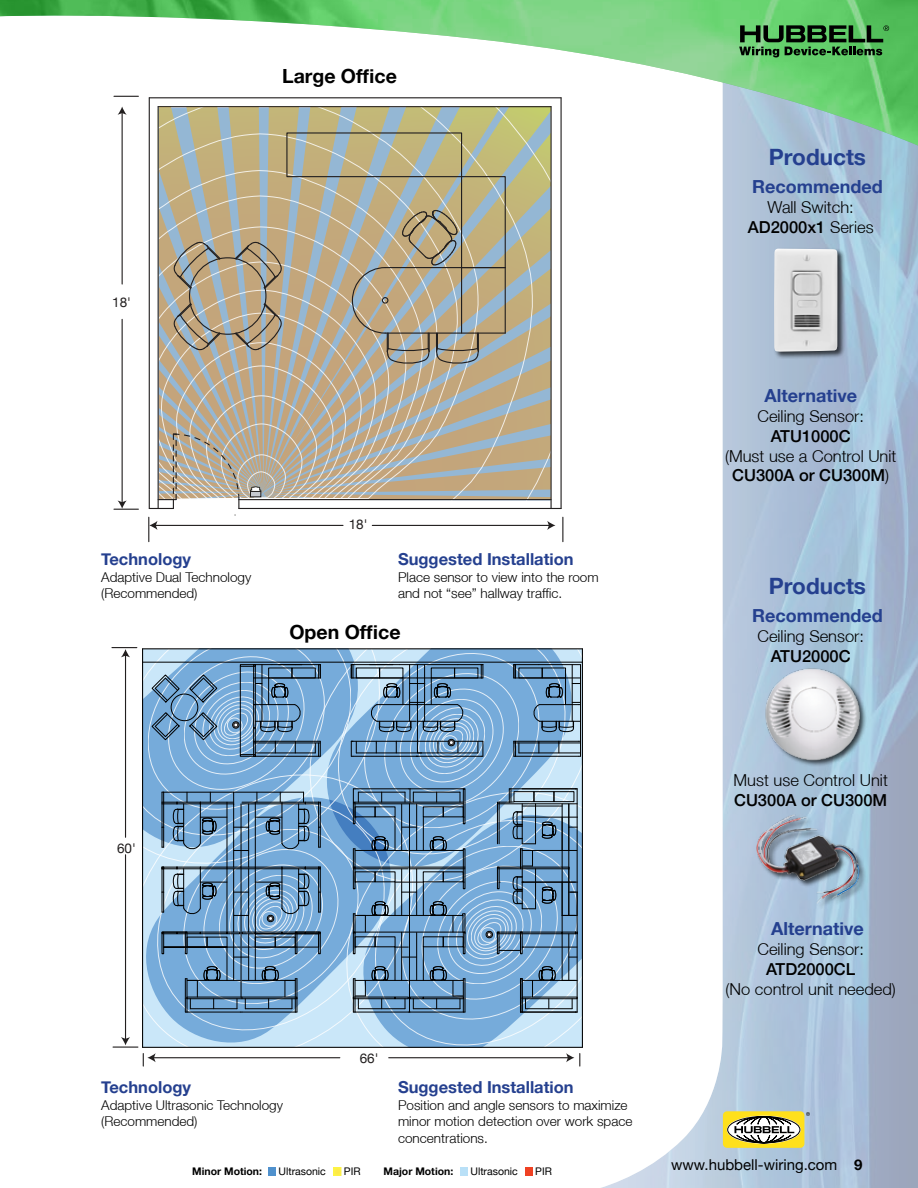
<style>
.page{position:relative;width:918px;height:1188px;background:#fff}
.page>*{position:absolute;margin:0;border:0;box-sizing:border-box;transform-origin:0 0}
.t1{font:700 22.5px "Helvetica Neue";color:#25408f}
.t2{font:700 19.5px "Helvetica Neue";color:#000}
.t3{font:700 18px "Helvetica Neue";color:#25408f}
.t4{font:300 16.5px/19.8px "Helvetica Neue";color:#000;text-align:center}
.t5{font:700 16.5px "Helvetica Neue";color:#25408f}
.t6{font:500 16.5px "Helvetica Neue";color:#000}
.t7{font:15px "Helvetica Neue";color:#000}
.t8{font:700 15px "Helvetica Neue";color:#000}
.t9{font:300 13.5px/16.5px "Helvetica Neue";color:#000}
.t10{font:13.5px "Helvetica Neue";color:#221f1f}
.t11{font:10.5px "Helvetica Neue";color:#000}
.t12{font:700 10.5px "Helvetica Neue";color:#000}
.s1{font-weight:500}
</style>
<div class="page">
<img style="left:527px;top:151px;width:391px;height:1037px">
<img style="left:0;top:0;width:918px;height:151px">
<div style="left:460px;top:1167px;width:8px;height:8px;background:#b9e0f7"></div>
<div style="left:268px;top:1167px;width:8px;height:8px;background:#5091cd"></div>
<div style="left:333px;top:1167px;width:8px;height:8px;background:#fdec47"></div>
<div style="left:525px;top:1167px;width:8px;height:8px;background:#ef4123"></div>
<svg style="left:739px;top:25px;width:150px;height:32px;background:#3b7940"></svg>
<div style="left:773px;top:248px;width:73px;height:112px;background:#000;opacity:.7"></div>
<img style="left:774px;top:249px;width:63px;height:103px">
<svg style="left:98px;top:88px;width:490px;height:456px"></svg>
<svg style="left:99px;top:196px;width:50px;height:304px"></svg>
<hr style="left:158px;top:106px;width:393px;height:1px;background:#221f1f">
<hr style="left:149px;top:97px;width:412px;height:1px;background:#221f1f">
<hr style="left:561px;top:98px;width:1px;height:410px;background:#221f1f">
<hr style="left:551px;top:107px;width:1px;height:401px;background:#221f1f">
<hr style="left:239px;top:499px;width:312px;height:1px;background:#221f1f">
<hr style="left:149px;top:98px;width:1px;height:410px;background:#221f1f">
<hr style="left:239px;top:508px;width:322px;height:1px;background:#221f1f">
<svg style="left:149px;top:107px;width:401px;height:402px;background:#b6af97"></svg>
<div style="left:251px;top:491px;width:10px;height:6px;background:#c5c9d0"></div>
<div style="left:250px;top:491px;width:11px;height:6px;border:1px solid #221f1f"></div>
<svg style="left:114px;top:96px;width:24px;height:1px"></svg>
<hr style="left:122px;top:319px;width:1px;height:184px;background:#221f1f">
<svg style="left:114px;top:501px;width:24px;height:9px"></svg>
<hr style="left:122px;top:112px;width:1px;height:172px;background:#221f1f">
<svg style="left:118px;top:107px;width:9px;height:8px"></svg>
<svg style="left:562px;top:517px;width:1px;height:25px"></svg>
<hr style="left:155px;top:525px;width:188px;height:1px;background:#221f1f">
<svg style="left:148px;top:517px;width:9px;height:25px"></svg>
<hr style="left:372px;top:525px;width:178px;height:1px;background:#221f1f">
<svg style="left:547px;top:521px;width:8px;height:9px"></svg>
<svg style="left:143px;top:1019px;width:204px;height:39px"></svg>
<svg style="left:581px;top:646px;width:11px;height:146px"></svg>
<svg style="left:347px;top:792px;width:245px;height:281px"></svg>
<hr style="left:143px;top:662px;width:439px;height:1px;background:#000">
<hr style="left:143px;top:648px;width:439px;height:1px;background:#000">
<hr style="left:142px;top:649px;width:1px;height:398px;background:#000">
<hr style="left:582px;top:649px;width:1px;height:398px;background:#000">
<hr style="left:143px;top:1047px;width:439px;height:1px;background:#000">
<hr style="left:125px;top:855px;width:1px;height:185px;background:#221f1f">
<svg style="left:112px;top:646px;width:469px;height:373px;background:#83a9ca"></svg>
<hr style="left:153px;top:1057px;width:187px;height:1px;background:#221f1f">
<svg style="left:113px;top:1037px;width:43px;height:29px"></svg>
<hr style="left:389px;top:1057px;width:180px;height:1px;background:#221f1f">
<svg style="left:566px;top:1053px;width:14px;height:13px"></svg>
<div style="left:765px;top:669px;width:102px;height:98px;background:#000;opacity:.7"></div>
<img style="left:764px;top:665px;width:98px;height:98px">
<div style="left:756px;top:815px;width:111px;height:95px;background:#000;opacity:.7"></div>
<img style="left:754px;top:814px;width:108px;height:90px">
<div style="left:723px;top:1111px;width:81px;height:37px;background:#ffe01c;border-radius:4px"></div>
<svg style="left:728px;top:1117px;width:72px;height:26px"></svg>
<div style="left:727px;top:1116px;width:73px;height:27px;border:1px solid #000;border-radius:50%"></div>
<svg style="left:734px;top:1116px;width:60px;height:27px;background:#9a9784"></svg>
<svg style="left:806px;top:1112px;width:4px;height:4px"></svg>
<p class="t10" style="left:112px;top:294px;width:20px">18'</p>
<h2 class="t2" style="left:282px;top:64px;width:116px">Large Office</h2>
<p class="t5" style="left:101px;top:549px;width:91px">Technology</p>
<p class="t9" style="left:101px;top:568px;width:152px">Adaptive Dual Technology (Recommended)</p>
<p class="t10" style="left:349px;top:517px;width:20px">18'</p>
<p class="t5" style="left:398px;top:549px;width:177px">Suggested Installation</p>
<p class="t9" style="left:398px;top:568px;width:202px">Place sensor to view into the room and not “see” hallway traffic.</p>
<h2 class="t2" style="left:289px;top:620px;width:113px">Open Office</h2>
<h1 class="t1" style="left:769px;top:143px;width:99px">Products</h1>
<h3 class="t3" style="left:752px;top:175px;width:132px">Recommended</h3>
<p class="t4" style="left:748px;top:197px;width:127px">Wall Switch:<br><span class="s1">AD2000x1</span> Series</p>
<h3 class="t3" style="left:764px;top:385px;width:94px">Alternative</h3>
<p class="t4" style="left:757px;top:406px;width:108px">Ceiling Sensor:</p>
<p class="t6" style="left:771px;top:426px;width:81px">ATU1000C</p>
<p class="t4" style="left:725px;top:445px;width:173px">(Must use a Control Unit<br><span class="s1">CU300A or CU300M</span>)</p>
<h1 class="t1" style="left:769px;top:572px;width:99px">Products</h1>
<h3 class="t3" style="left:752px;top:604px;width:132px">Recommended</h3>
<p class="t4" style="left:757px;top:626px;width:108px">Ceiling Sensor:</p>
<p class="t6" style="left:771px;top:646px;width:81px">ATU2000C</p>
<p class="t10" style="left:117px;top:840px;width:20px">60'</p>
<p class="t5" style="left:101px;top:1077px;width:91px">Technology</p>
<p class="t9" style="left:101px;top:1097px;width:183px">Adaptive Ultrasonic Technology (Recommended)</p>
<p class="t10" style="left:360px;top:1050px;width:20px">66'</p>
<p class="t5" style="left:398px;top:1077px;width:177px">Suggested Installation</p>
<p class="t9" style="left:398px;top:1097px;width:236px">Position and angle sensors to maximize minor motion detection over work space concentrations.</p>
<p class="t12" style="left:192px;top:1165px;width:71px">Minor Motion:</p>
<p class="t11" style="left:278px;top:1165px;width:49px">Ultrasonic</p>
<p class="t11" style="left:344px;top:1165px;width:18px">PIR</p>
<p class="t11" style="left:470px;top:1165px;width:49px">Ultrasonic</p>
<p class="t11" style="left:535px;top:1165px;width:18px">PIR</p>
<p class="t12" style="left:383px;top:1165px;width:71px">Major Motion:</p>
<p class="t4" style="left:734px;top:770px;width:156px">Must use Control Unit</p>
<p class="t6" style="left:734px;top:790px;width:155px">CU300A or CU300M</p>
<h3 class="t3" style="left:771px;top:918px;width:94px">Alternative</h3>
<p class="t4" style="left:757px;top:939px;width:108px">Ceiling Sensor:</p>
<p class="t6" style="left:766px;top:959px;width:91px">ATD2000CL</p>
<p class="t4" style="left:726px;top:979px;width:172px">(No control unit needed)</p>
<p class="t7" style="left:671px;top:1156px;width:168px">www.hubbell-wiring.com</p>
<p class="t8" style="left:854px;top:1155px;width:10px">9</p>
</div>
